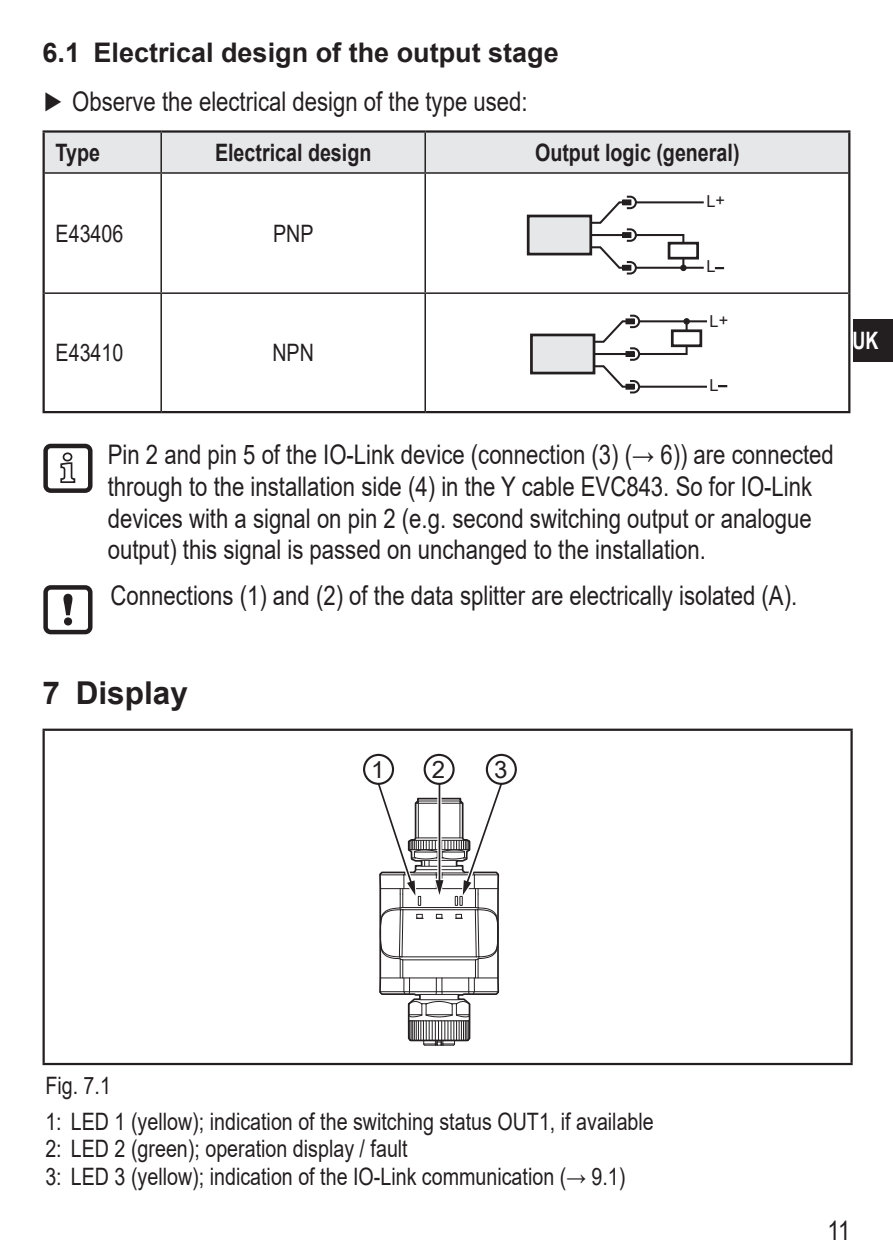
<style>
.page{position:relative;width:893px;height:1259px;background:#fff}
.page>*{position:absolute;margin:0;border:0;box-sizing:border-box;transform-origin:0 0}
.t1{font:700 31.5px "Arial";color:#231f20}
.t2{font:27px/31.8px "Arial";color:#231f20;scale:.82 1}
.t3{font:700 27px "Arial";color:#231f20}
.t4{font:24px/35.4px "Arial";color:#231f20;scale:.82 1}
.t5{font:700 24px "Arial";color:#231f20;scale:.82 1}
.t6{font:24px "Arial Unicode MS";color:#231f20}
.t7{font:700 24px "Arial";color:#fff;scale:.75 1}
.t8{font:16.5px "Arial";color:#231f20}
</style>
<div class="page">
<div style="left:853px;top:319px;width:40px;height:42px;background:#231f20"></div>
<div style="left:45px;top:133px;width:803px;height:39px;background:#e6e7e9"></div>
<hr style="left:43px;top:130px;width:118px;height:3px;background:#231f20">
<hr style="left:43px;top:133px;width:2px;height:40px;background:#231f20">
<hr style="left:161px;top:130px;width:264px;height:3px;background:#231f20">
<hr style="left:425px;top:130px;width:425px;height:3px;background:#231f20">
<hr style="left:848px;top:133px;width:2px;height:40px;background:#231f20">
<hr style="left:43px;top:173px;width:2px;height:120px;background:#231f20">
<hr style="left:848px;top:173px;width:2px;height:120px;background:#231f20">
<hr style="left:43px;top:293px;width:2px;height:118px;background:#231f20">
<hr style="left:848px;top:293px;width:2px;height:118px;background:#231f20">
<hr style="left:43px;top:411px;width:118px;height:2px;background:#231f20">
<hr style="left:161px;top:411px;width:264px;height:2px;background:#231f20">
<hr style="left:425px;top:411px;width:425px;height:2px;background:#231f20">
<hr style="left:160px;top:133px;width:2px;height:39px;background:#231f20">
<hr style="left:424px;top:133px;width:2px;height:39px;background:#231f20">
<hr style="left:45px;top:172px;width:116px;height:2px;background:#231f20">
<hr style="left:161px;top:172px;width:264px;height:2px;background:#231f20">
<hr style="left:160px;top:174px;width:2px;height:118px;background:#231f20">
<hr style="left:425px;top:172px;width:423px;height:2px;background:#231f20">
<hr style="left:424px;top:174px;width:2px;height:118px;background:#231f20">
<hr style="left:45px;top:292px;width:116px;height:2px;background:#231f20">
<hr style="left:161px;top:292px;width:264px;height:2px;background:#231f20">
<hr style="left:160px;top:294px;width:2px;height:117px;background:#231f20">
<hr style="left:425px;top:292px;width:423px;height:2px;background:#231f20">
<hr style="left:424px;top:294px;width:2px;height:117px;background:#231f20">
<svg style="left:715px;top:267px;width:9px;height:2px"></svg>
<div style="left:528px;top:216px;width:63px;height:38px;background:#e6e7e9"></div>
<div style="left:527px;top:215px;width:65px;height:40px;border:3px solid #231f20"></div>
<div style="left:668px;top:242px;width:31px;height:17px;border:3px solid #231f20"></div>
<hr style="left:636px;top:201px;width:68px;height:2px;background:#231f20">
<hr style="left:636px;top:267px;width:68px;height:2px;background:#231f20">
<svg style="left:589px;top:195px;width:97px;height:80px"></svg>
<svg style="left:719px;top:385px;width:8px;height:2px"></svg>
<div style="left:531px;top:335px;width:63px;height:38px;background:#e6e7e9"></div>
<div style="left:530px;top:333px;width:65px;height:41px;border:3px solid #231f20"></div>
<div style="left:671px;top:329px;width:31px;height:18px;border:3px solid #231f20"></div>
<hr style="left:639px;top:320px;width:68px;height:2px;background:#231f20">
<hr style="left:639px;top:386px;width:68px;height:2px;background:#231f20">
<svg style="left:592px;top:314px;width:97px;height:80px"></svg>
<div style="left:43px;top:444px;width:50px;height:49px;border:4px solid #231f20;border-radius:5px"></div>
<svg style="left:60px;top:452px;width:16px;height:31px"></svg>
<div style="left:43px;top:585px;width:50px;height:49px;border:4px solid #231f20;border-radius:5px"></div>
<svg style="left:63px;top:594px;width:9px;height:31px"></svg>
<hr style="left:43px;top:728px;width:810px;height:3px;background:#231f20">
<hr style="left:43px;top:731px;width:2px;height:332px;background:#231f20">
<hr style="left:850px;top:731px;width:3px;height:332px;background:#231f20">
<hr style="left:43px;top:1063px;width:810px;height:2px;background:#231f20">
<div style="left:363px;top:754px;width:31px;height:31px;border:2px solid #231f20;border-radius:50%"></div>
<div style="left:486px;top:754px;width:31px;height:31px;border:2px solid #231f20;border-radius:50%"></div>
<div style="left:424px;top:754px;width:31px;height:31px;border:2px solid #231f20;border-radius:50%"></div>
<svg style="left:376px;top:781px;width:127px;height:265px"></svg>
<p class="t3" style="left:43px;top:34px;width:518px">6.1 Electrical design of the output stage</p>
<p class="t2" style="left:43px;top:85px;width:593px">► Observe the electrical design of the type used:</p>
<p class="t5" style="left:56px;top:136px;width:56px">Type</p>
<p class="t5" style="left:215px;top:136px;width:192px">Electrical design</p>
<p class="t5" style="left:535px;top:136px;width:251px">Output logic (general)</p>
<p class="t4" style="left:56px;top:215px;width:84px">E43406</p>
<p class="t4" style="left:273px;top:215px;width:51px">PNP</p>
<p class="t4" style="left:56px;top:335px;width:84px">E43410</p>
<p class="t4" style="left:272px;top:335px;width:52px">NPN</p>
<p class="t8" style="left:706px;top:189px;width:20px">L+</p>
<p class="t8" style="left:706px;top:255px;width:11px">L</p>
<p class="t8" style="left:710px;top:309px;width:20px">L+</p>
<p class="t8" style="left:710px;top:374px;width:11px">L</p>
<p class="t2" style="left:108px;top:438px;width:887px">Pin 2 and pin 5 of the IO-Link device (connection (3) (→ 6)) are connected through to the installation side (4) in the Y cable EVC843. So for IO-Link devices with a signal on pin 2 (e.g. second switching output or analogue output) this signal is passed on unchanged to the installation.</p>
<p class="t2" style="left:111px;top:579px;width:839px">Connections (1) and (2) of the data splitter are electrically isolated (A).</p>
<p class="t7" style="left:853px;top:324px;width:36px">UK</p>
<p class="t1" style="left:43px;top:670px;width:147px">7 Display</p>
<p class="t6" style="left:371px;top:752px;width:15px">1</p>
<p class="t6" style="left:432px;top:752px;width:15px">2</p>
<p class="t6" style="left:494px;top:752px;width:15px">3</p>
<p class="t4" style="left:45px;top:1068px;width:744px">Fig. 7. 1<br>1: LED 1 (yellow); indication of the switching status OUT1, if available</p>
<p class="t4" style="left:45px;top:1134px;width:709px;line-height:27.8px">2: LED 2 (green); operation display / fault<br>3: LED 3 (yellow); indication of the IO-Link communication (→ 9.1)</p>
<p class="t2" style="left:827px;top:1214px;width:30px">11</p>
</div>
